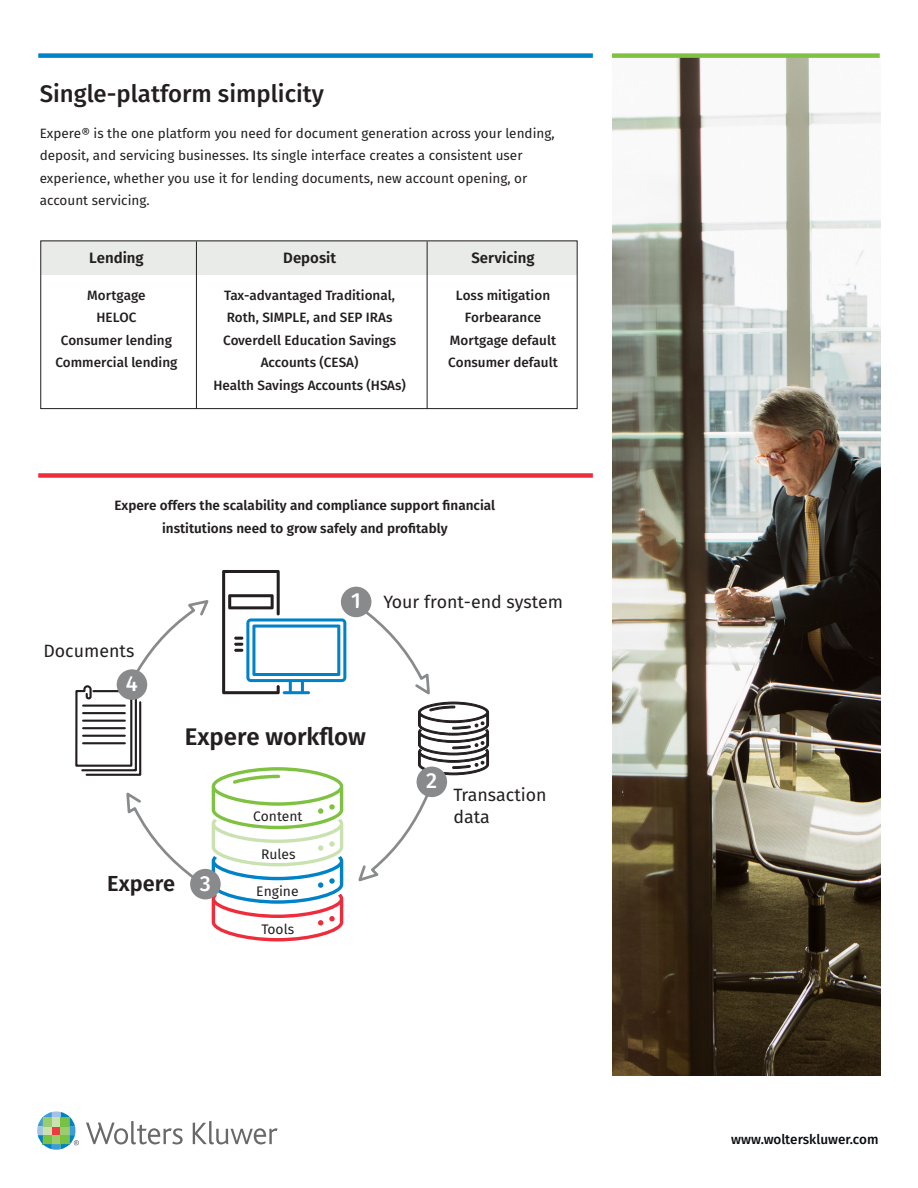
<style>
.page{position:relative;width:918px;height:1188px;background:#fff}
.page>*{position:absolute;margin:0;border:0;box-sizing:border-box;transform-origin:0 0}
.t1{font:500 24px "Fira Sans";color:#231f20}
.t2{font:600 24px "Fira Sans";color:#231f20}
.t3{font:600 21.75px "Fira Sans";color:#231f20}
.t4{font:500 21.75px "Fira Sans";color:#fff}
.t5{font:17.85px/21.8px "Fira Sans";color:#231f20}
.t6{font:600 15px "Fira Sans";color:#231f20}
.t7{font:13.8px "Fira Sans";color:#231f20}
.t8{font:13.5px/22.5px "Fira Sans";color:#231f20}
.t9{font:500 13.5px/22.5px "Fira Sans";color:#231f20}
.t10{font:600 13.5px/22.5px "Fira Sans";color:#231f20;text-align:center}
.t11{font:500 13.5px "Fira Sans";color:#0b0e11}
</style>
<div class="page">
<img style="left:612px;top:58px;width:268px;height:1018px">
<div style="left:38px;top:53px;width:555px;height:5px;background:#0082c8"></div>
<div style="left:38px;top:473px;width:555px;height:5px;background:#ee2c3b"></div>
<div style="left:612px;top:53px;width:268px;height:5px;background:#7fc241"></div>
<div style="left:42px;top:240px;width:535px;height:35px;background:#e8ebe8"></div>
<div style="left:40px;top:241px;width:538px;height:168px;border:1px solid #231f20"></div>
<hr style="left:196px;top:242px;width:1px;height:167px;background:#231f20">
<hr style="left:427px;top:242px;width:1px;height:167px;background:#231f20">
<div style="left:341px;top:587px;width:30px;height:30px;background:#888a8c;border-radius:50%"></div>
<svg style="left:358px;top:790px;width:70px;height:92px"></svg>
<svg style="left:356px;top:603px;width:133px;height:172px"></svg>
<svg style="left:75px;top:570px;width:271px;height:371px"></svg>
<div style="left:190px;top:869px;width:31px;height:30px;background:#888a8c;border-radius:50%"></div>
<div style="left:417px;top:767px;width:30px;height:30px;background:#888a8c;border-radius:50%"></div>
<svg style="left:86px;top:1121px;width:97px;height:23px"></svg>
<svg style="left:193px;top:1121px;width:85px;height:23px"></svg>
<svg style="left:37px;top:1111px;width:42px;height:39px"></svg>
<p class="t1" style="left:40px;top:75px;width:286px">Single-platform simplicity</p>
<p class="t8" style="left:40px;top:121px;width:516px">Expere® is the one platform you need for document generation across your lending, deposit, and servicing businesses. Its single interface creates a consistent user experience, whether you use it for lending documents, new account opening, or account servicing.</p>
<p class="t6" style="left:89px;top:245px;width:56px">Lending</p>
<p class="t9" style="left:87px;top:283px;width:60px">Mortgage</p>
<p class="t9" style="left:97px;top:306px;width:41px">HELOC</p>
<p class="t9" style="left:61px;top:328px;width:113px">Consumer lending</p>
<p class="t9" style="left:55px;top:351px;width:124px">Commercial lending</p>
<p class="t6" style="left:283px;top:245px;width:54px">Deposit</p>
<p class="t9" style="left:224px;top:283px;width:172px">Tax-advantaged Traditional,<br>Roth, SIMPLE, and SEP IRAs</p>
<p class="t9" style="left:223px;top:328px;width:174px;text-align:center">Coverdell Education Savings<br>Accounts (CESA)</p>
<p class="t9" style="left:213px;top:373px;width:194px">Health Savings Accounts (HSAs)</p>
<p class="t6" style="left:471px;top:245px;width:65px">Servicing</p>
<p class="t9" style="left:456px;top:283px;width:96px">Loss mitigation</p>
<p class="t9" style="left:465px;top:306px;width:78px">Forbearance</p>
<p class="t9" style="left:450px;top:328px;width:108px">Mortgage default</p>
<p class="t9" style="left:448px;top:351px;width:111px">Consumer default</p>
<p class="t10" style="left:115px;top:494px;width:382px">Expere offers the scalability and compliance support financial institutions need to grow safely and profitably</p>
<p class="t5" style="left:43px;top:640px;width:92px">Documents</p>
<p class="t4" style="left:126px;top:666px;width:13px">4</p>
<p class="t4" style="left:351px;top:583px;width:11px">1</p>
<p class="t5" style="left:383px;top:591px;width:181px">Your front-end system</p>
<p class="t2" style="left:185px;top:717px;width:183px">Expere workflow</p>
<p class="t7" style="left:253px;top:806px;width:51px">Content</p>
<p class="t7" style="left:261px;top:844px;width:36px">Rules</p>
<p class="t4" style="left:426px;top:763px;width:13px">2</p>
<p class="t5" style="left:454px;top:783px;width:95px">Transaction data</p>
<p class="t3" style="left:107px;top:866px;width:69px">Expere</p>
<p class="t4" style="left:200px;top:866px;width:13px">3</p>
<p class="t7" style="left:256px;top:881px;width:44px">Engine</p>
<p class="t7" style="left:261px;top:919px;width:34px">Tools</p>
<p class="t11" style="left:731px;top:1129px;width:149px">www.wolterskluwer.com</p>
</div>
